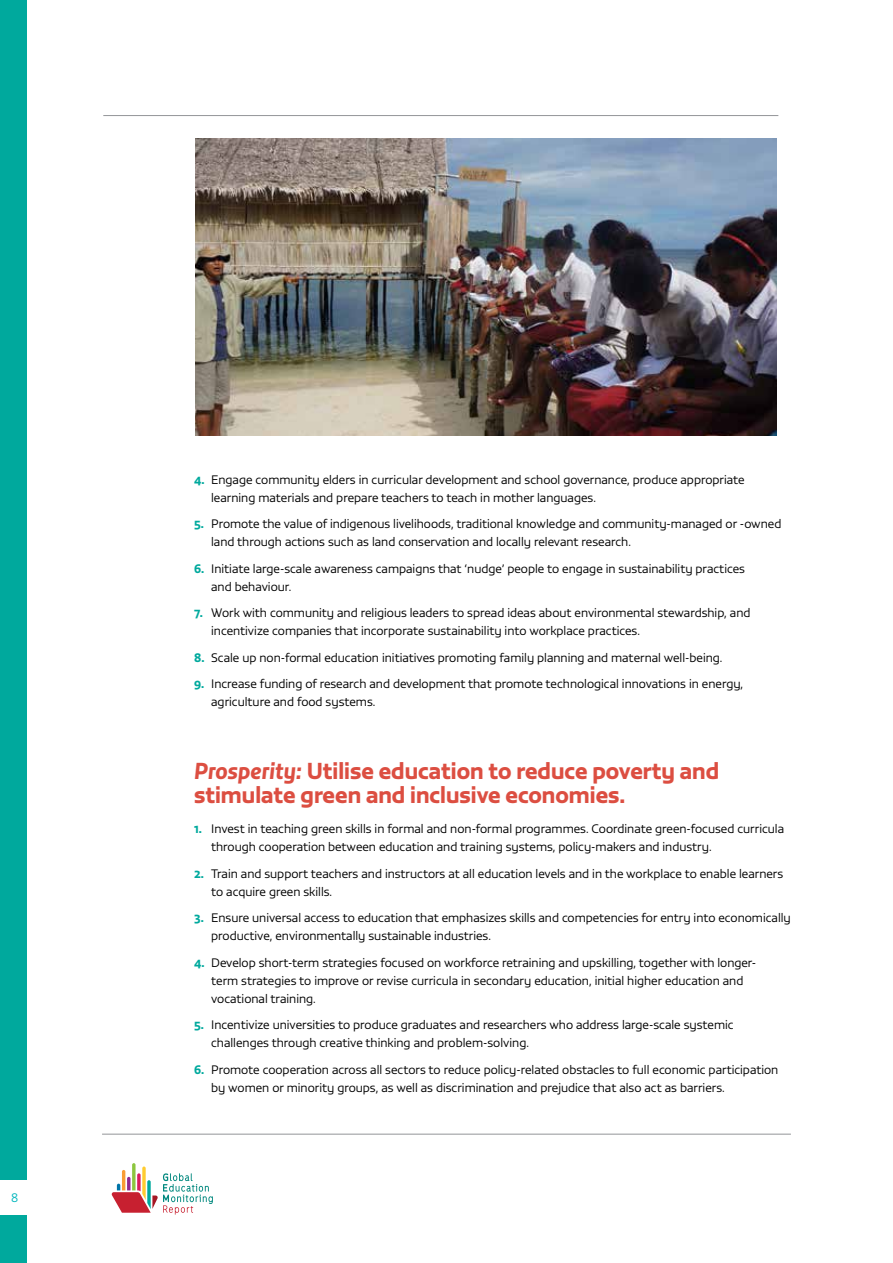
<style>
.page{position:relative;width:893px;height:1263px;background:#fff}
.page>*{position:absolute;margin:0;border:0;box-sizing:border-box;transform-origin:0 0}
.t1{font:22.5px/24px "Vita Std Bld";color:#dc4e41}
.t2{font:300 12px/18px "Vita Std";color:#000}
.t3{font:300 12px "Vita Std";color:#00b6bd}
.s1{font-family:"Vita Std Bld";font-weight:400;color:#00a99d}
.s2{font-family:"Vita Std Bld Ita"}
</style>
<div class="page">
<svg style="left:112px;top:1163px;width:101px;height:52px"></svg>
<div style="left:0;top:0;width:27px;height:1263px;background:#00a99d"></div>
<div style="left:0;top:1180px;width:30px;height:35px;background:#fff"></div>
<hr style="left:102px;top:1134px;width:689px;height:1px;background:#939598">
<hr style="left:103px;top:115px;width:675px;height:1px;background:#939598">
<img style="left:195px;top:139px;width:582px;height:297px">
<p class="t3" style="left:11px;top:1189px;width:9px">8</p>
<p class="t2" style="left:211px;top:470px;width:535px;text-indent:-17px"><span class="s1">4.</span> Engage community elders in curricular development and school governance, produce appropriate learning materials and prepare teachers to teach in mother languages.</p>
<p class="t2" style="left:211px;top:515px;width:572px;text-indent:-17px"><span class="s1">5.</span> Promote the value of indigenous livelihoods, traditional knowledge and community-managed or -owned land through actions such as land conservation and locally relevant research.</p>
<p class="t2" style="left:211px;top:559px;width:535px;text-indent:-17px"><span class="s1">6.</span> Initiate large-scale awareness campaigns that ‘nudge’ people to engage in sustainability practices and behaviour.</p>
<p class="t2" style="left:211px;top:604px;width:541px;text-indent:-17px"><span class="s1">7.</span> Work with community and religious leaders to spread ideas about environmental stewardship, and incentivize companies that incorporate sustainability into workplace practices.</p>
<p class="t2" style="left:194px;top:648px;width:530px"><span class="s1">8.</span> Scale up non-formal education initiatives promoting family planning and maternal well-being.</p>
<p class="t2" style="left:211px;top:675px;width:533px;text-indent:-17px"><span class="s1">9.</span> Increase funding of research and development that promote technological innovations in energy, agriculture and food systems.</p>
<h1 class="t1" style="left:194px;top:758px;width:527px"><span class="s2">Prosperity:</span> Utilise education to reduce poverty and stimulate green and inclusive economies.</h1>
<p class="t2" style="left:211px;top:820px;width:574px;text-indent:-17px"><span class="s1">1.</span> Invest in teaching green skills in formal and non-formal programmes. Coordinate green-focused curricula through cooperation between education and training systems, policy-makers and industry.</p>
<p class="t2" style="left:211px;top:864px;width:574px;text-indent:-17px"><span class="s1">2.</span> Train and support teachers and instructors at all education levels and in the workplace to enable learners to acquire green skills.</p>
<p class="t2" style="left:211px;top:909px;width:581px;text-indent:-17px"><span class="s1">3.</span> Ensure universal access to education that emphasizes skills and competencies for entry into economically productive, environmentally sustainable industries.</p>
<p class="t2" style="left:211px;top:953px;width:547px;text-indent:-17px"><span class="s1">4.</span> Develop short-term strategies focused on workforce retraining and upskilling, together with longer&shy;term strategies to improve or revise curricula in secondary education, initial higher education and vocational training.</p>
<p class="t2" style="left:211px;top:1016px;width:524px;text-indent:-17px"><span class="s1">5.</span> Incentivize universities to produce graduates and researchers who address large-scale systemic challenges through creative thinking and problem-solving.</p>
<p class="t2" style="left:211px;top:1060px;width:569px;text-indent:-17px"><span class="s1">6.</span> Promote cooperation across all sectors to reduce policy-related obstacles to full economic participation by women or minority groups, as well as discrimination and prejudice that also act as barriers.</p>
</div>
